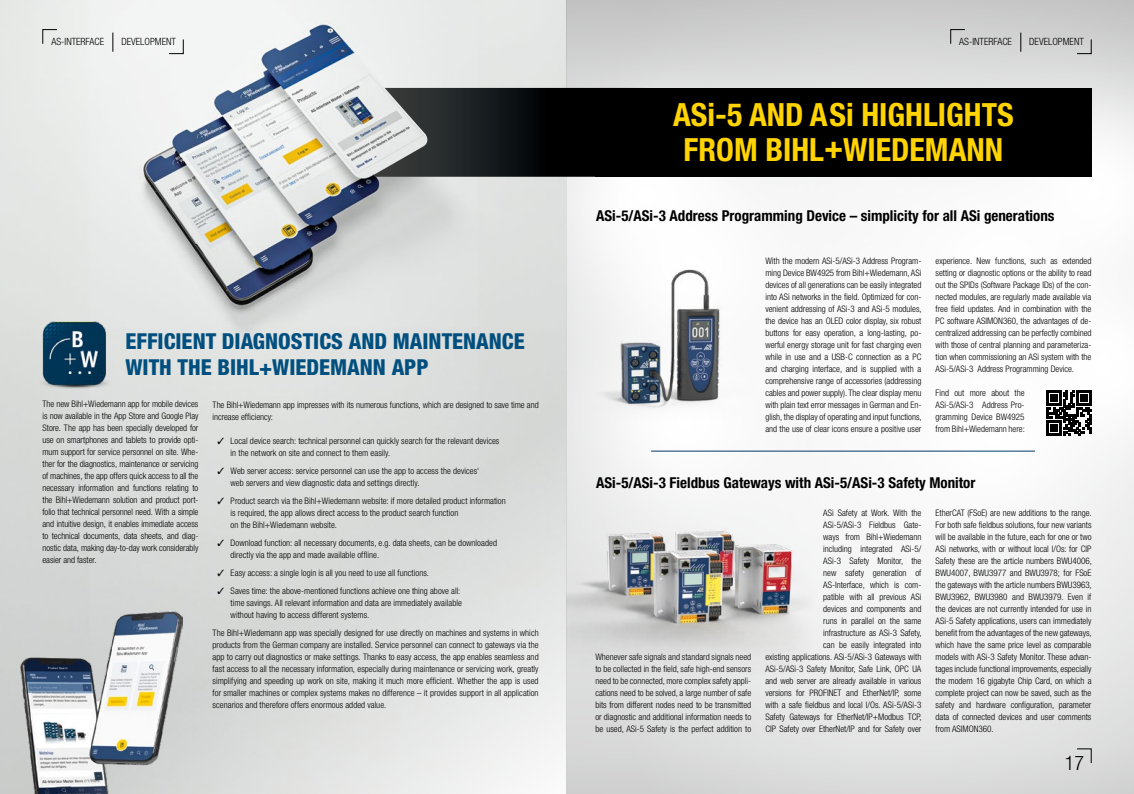
<style>
.page{position:relative;width:1134px;height:794px;background:#fff}
.page>*{position:absolute;margin:0;border:0;box-sizing:border-box;transform-origin:0 0}
.t1{font:700 condensed 32px/35px "Helvetica Neue LT Std";color:#ffd400;text-align:center}
.t2{font:800 condensed 22px/26.4px "Helvetica Neue LT Std";color:#004f7e}
.t3{font:300 condensed 20px "Helvetica Neue LT Std";color:#000}
.t4{font:700 condensed 15px "Helvetica Neue LT Std";color:#000}
.t5{font:300 condensed 10px "Helvetica Neue LT Std";color:#000}
.t6{font:300 condensed 9px/12px "Helvetica Neue LT Std";color:#000;text-align:justify}
</style>
<div class="page">
<img style="left:0;top:0;width:1134px;height:794px">
<svg style="left:1076px;top:748px;width:16px;height:15px"></svg>
<svg style="left:1020px;top:33px;width:1px;height:19px"></svg>
<svg style="left:950px;top:29px;width:15px;height:15px"></svg>
<svg style="left:1076px;top:39px;width:16px;height:15px"></svg>
<div style="left:595px;top:88px;width:496px;height:89px;background:#000"></div>
<svg style="left:374px;top:88px;width:221px;height:89px;background:#303334"></svg>
<hr style="left:651px;top:451px;width:384px;height:1px;background:#003a69">
<img style="left:4px;top:321px;width:140px;height:73px">
<svg style="left:113px;top:33px;width:1px;height:19px"></svg>
<svg style="left:42px;top:29px;width:15px;height:15px"></svg>
<svg style="left:169px;top:39px;width:15px;height:15px"></svg>
<img style="left:567px;top:500px;width:256px;height:175px">
<img style="left:21px;top:611px;width:161px;height:183px">
<svg style="left:1046px;top:390px;width:45px;height:45px"></svg>
<img style="left:580px;top:266px;width:185px;height:156px">
<p class="t5" style="left:51px;top:36px;width:54px">AS-INTERFACE</p>
<p class="t5" style="left:121px;top:36px;width:56px">DEVELOPMENT</p>
<h2 class="t2" style="left:125px;top:327px;width:401px">EFFICIENT DIAGNOSTICS AND MAINTENANCE<br>WITH THE BIHL+WIEDEMANN APP</h2>
<p class="t6" style="left:43px;top:398px;width:157px">The new Bihl+Wiedemann app for mobile devices is now available in the App Store and Google Play Store. The app has been specially developed for use on smartphones and tablets to provide opti&shy;mum support for service personnel on site. Whe&shy;ther for the diagnostics, maintenance or servicing of machines, the app offers quick access to all the necessary information and functions relating to the Bihl+Wiedemann solution and product port&shy;folio that technical personnel need. With a simple and intuitive design, it enables immediate access to technical documents, data sheets, and diag&shy;nostic data, making day-to-day work considerably easier and faster.</p>
<p class="t6" style="left:213px;top:398px;width:327px">The Bihl+Wiedemann app impresses with its numerous functions, which are designed to save time and increase efficiency:</p>
<p class="t6" style="left:231px;top:434px;width:270px;text-indent:-13px">✓ Local device search: technical personnel can quickly search for the relevant devices in the network on site and connect to them easily.</p>
<p class="t6" style="left:231px;top:464px;width:250px;text-indent:-13px">✓ Web server access: service personnel can use the app to access the devices‘ web servers and view diagnostic data and settings directly.</p>
<p class="t6" style="left:231px;top:494px;width:277px;text-align:left;text-indent:-13px">✓ Product search via the Bihl+Wiedemann website: if more detailed product information is required, the app allows direct access to the product search function<br>on the Bihl+Wiedemann website.</p>
<p class="t6" style="left:231px;top:536px;width:268px;text-indent:-13px">✓ Download function: all necessary documents, e.g. data sheets, can be downloaded directly via the app and made available offline.</p>
<p class="t6" style="left:218px;top:566px;width:213px">✓ Easy access: a single login is all you need to use all functions.</p>
<p class="t6" style="left:231px;top:584px;width:233px;text-align:left;text-indent:-13px">✓ Saves time: the above-mentioned functions achieve one thing above all: time savings. All relevant information and data are immediately available without having to access different systems.</p>
<p class="t6" style="left:213px;top:627px;width:328px">The Bihl+Wiedemann app was specially designed for use directly on machines and systems in which products from the German company are installed. Service personnel can connect to gateways via the app to carry out diagnostics or make settings. Thanks to easy access, the app enables seamless and fast access to all the necessary information, especially during maintenance or servicing work, greatly simplifying and speeding up work on site, making it much more efficient. Whether the app is used for smaller machines or complex systems makes no difference – it provides support in all application scenarios and therefore offers enormous added value.</p>
<p class="t5" style="left:959px;top:36px;width:54px">AS-INTERFACE</p>
<p class="t5" style="left:1029px;top:36px;width:56px">DEVELOPMENT</p>
<h1 class="t1" style="left:673px;top:97px;width:342px">ASi-5 AND ASi HIGHLIGHTS<br>FROM BIHL+WIEDEMANN</h1>
<h3 class="t4" style="left:596px;top:206px;width:460px">ASi-5/ASi-3 Address Programming Device – simplicity for all ASi generations</h3>
<p class="t6" style="left:765px;top:255px;width:158px">With the modern ASi-5/ASi-3 Address Program&shy;ming Device BW4925 from Bihl+Wiedemann, ASi devices of all generations can be easily integrated into ASi networks in the field. Optimized for con&shy;venient addressing of ASi-3 and ASi-5 modules, the device has an OLED color display, six robust buttons for easy operation, a long-lasting, po&shy;werful energy storage unit for fast charging even while in use and a USB-C connection as a PC and charging interface, and is supplied with a comprehensive range of accessories (addressing cables and power supply). The clear display menu with plain text error messages in German and En&shy;glish, the display of operating and input functions, and the use of clear icons ensure a positive user</p>
<p class="t6" style="left:935px;top:255px;width:157px">experience. New functions, such as extended setting or diagnostic options or the ability to read out the SPIDs (Software Package IDs) of the con&shy;nected modules, are regularly made available via free field updates. And in combination with the PC software ASIMON360, the advantages of de&shy;centralized addressing can be perfectly combined with those of central planning and parameteriza&shy;tion when commissioning an ASi system with the ASi-5/ASi-3 Address Programming Device.</p>
<p class="t6" style="left:935px;top:387px;width:91px">Find out more about the ASi-5/ASi-3 Address Pro&shy;gramming Device BW4925 from Bihl+Wiedemann here:</p>
<h3 class="t4" style="left:596px;top:473px;width:381px">ASi-5/ASi-3 Fieldbus Gateways with ASi-5/ASi-3 Safety Monitor</h3>
<p class="t6" style="left:595px;top:651px;width:157px">Whenever safe signals and standard signals need to be collected in the field, safe high-end sensors need to be connected, more complex safety appli&shy;cations need to be solved, a large number of safe bits from different nodes need to be transmitted or diagnostic and additional information needs to be used, ASi-5 Safety is the perfect addition to</p>
<p class="t6" style="left:765px;top:507px;width:158px;text-align:right">ASi Safety at Work. With the<br>ASi-5/ASi-3 Fieldbus Gate-<br>ways from Bihl+Wiedemann<br>including integrated ASi-5/<br>ASi-3 Safety Monitor, the<br>new safety generation of<br>AS-Interface, which is com-<br>patible with all previous ASi<br>devices and components and<br>runs in parallel on the same<br>infrastructure as ASi-3 Safety,<br>can be easily integrated into<br>existing applications. ASi-5/ASi-3 Gateways with ASi-5/ASi-3 Safety Monitor, Safe Link, OPC UA and web server are already available in various versions for PROFINET and EtherNet/IP, some with a safe fieldbus and local I/Os. ASi-5/ASi-3<br>Safety Gateways for EtherNet/IP+Modbus TCP, CIP Safety over EtherNet/IP and for Safety over</p>
<p class="t6" style="left:935px;top:507px;width:158px">EtherCAT (FSoE) are new additions to the range.<br>For both safe fieldbus solutions, four new variants will be available in the future, each for one or two ASi networks, with or without local I/Os: for CIP Safety these are the article numbers BWU4006, BWU4007, BWU3977 and BWU3978; for FSoE the gateways with the article numbers BWU3963, BWU3962, BWU3980 and BWU3979. Even if the devices are not currently intended for use in ASi-5 Safety applications, users can immediately benefit from the advantages of the new gateways, which have the same price level as comparable models with ASi-3 Safety Monitor. These advan&shy;tages include functional improvements, especially the modern 16 gigabyte Chip Card, on which a complete project can now be saved, such as the safety and hardware configuration, parameter data of connected devices and user comments from ASIMON360.</p>
<h3 class="t3" style="left:1065px;top:751px;width:21px">17</h3>
</div>
